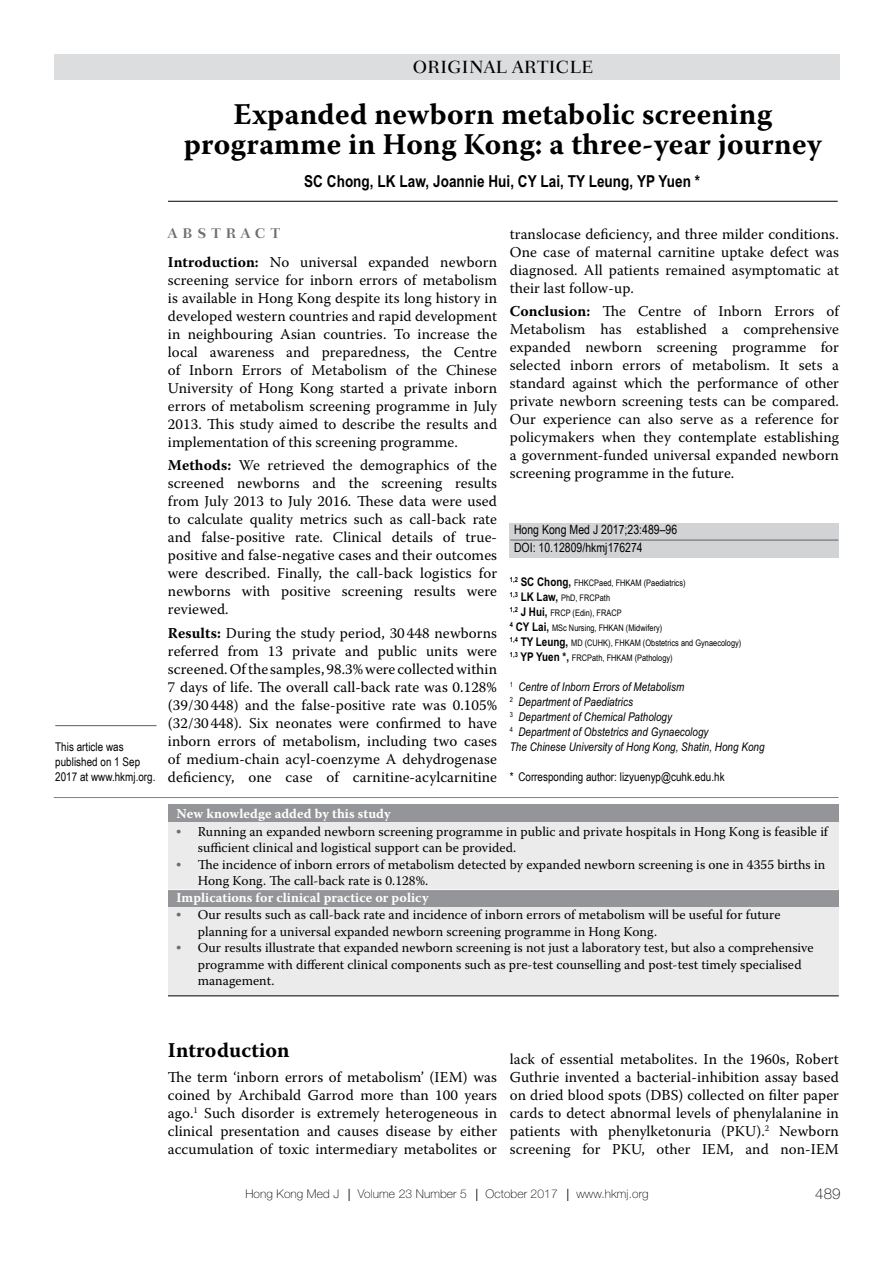
<style>
.page{position:relative;width:893px;height:1263px;background:#fff}
.page>*{position:absolute;margin:0;border:0;box-sizing:border-box;transform-origin:0 0}
.t1{font:700 30px/30px "Warnock Pro";letter-spacing:.005em;color:#000;text-align:center}
.t2{font:700 21px "Warnock Pro";letter-spacing:.005em;color:#000}
.t3{font:500 18px "Fairfield LH";color:#000}
.t4{font:700 16.5px "Arial Narrow";letter-spacing:.005em;color:#000}
.t5{font:15px/18px "Warnock Pro";letter-spacing:.005em;color:#000;text-align:justify}
.t6{font:100 15px "Helvetica Neue";color:#000}
.t7{font:700 14.25px "Fairfield LH";letter-spacing:.35em;color:#6d6e71}
.t8{font:13.5px/16.5px "Warnock Pro";letter-spacing:.005em;color:#000}
.t9{font:700 13.5px "Warnock Pro";letter-spacing:.005em;color:#fff}
.t10{font:12.75px/18px "Arial Narrow";letter-spacing:.005em;color:#000}
.t11{font:italic 12px/15px "Arial Narrow";letter-spacing:.005em;color:#000}
.t12{font:12px/15px "Arial Narrow";letter-spacing:.005em;color:#000}
.t13{font:100 12px "Helvetica Neue";letter-spacing:.01em;color:#000}
.t14{font:9px/15px "Arial Narrow";letter-spacing:.005em;color:#000}
.s1{font-weight:700}
.s2{font-weight:700;font-size:12px}
.s3{font-family:"Times";color:#6d6e71}
</style>
<div class="page">
<div style="left:510px;top:523px;width:329px;height:34px;background:#d1d3d4"></div>
<hr style="left:168px;top:201px;width:670px;height:1px;background:#000">
<hr style="left:54px;top:797px;width:784px;height:1px;background:#808285">
<div style="left:168px;top:805px;width:671px;height:191px;background:#ebebec"></div>
<div style="left:168px;top:805px;width:671px;height:17px;background:#939598"></div>
<div style="left:168px;top:890px;width:671px;height:17px;background:#939598"></div>
<hr style="left:168px;top:889px;width:671px;height:1px;background:#fff">
<hr style="left:168px;top:995px;width:671px;height:1px;background:#000">
<div style="left:54px;top:54px;width:785px;height:26px;background:#dcddde"></div>
<hr style="left:510px;top:539px;width:328px;height:2px;background:#6d6e71">
<hr style="left:55px;top:725px;width:101px;height:1px;background:#6d6e71">
<p class="t3" style="left:413px;top:57px;width:18px">ORIGINAL</p>
<p class="t3" style="left:512px;top:57px;width:15px">ARTICLE</p>
<h1 class="t1" style="left:184px;top:99px;width:639px">Expanded newborn metabolic screening programme in Hong Kong: a three-year journey</h1>
<p class="t4" style="left:304px;top:172px;width:397px">SC Chong, LK Law, Joannie Hui, CY Lai, TY Leung, YP Yuen *</p>
<p class="t12" style="left:55px;top:739px;width:102px">This article was published on 1 Sep<br>2017 at www.hkmj.org.</p>
<p class="t7" style="left:168px;top:225px;width:113px">ABSTRACT</p>
<p class="t5" style="left:168px;top:252px;width:331px"><span class="s1">Introduction:</span> No universal expanded newborn screening service for inborn errors of metabolism is available in Hong Kong despite its long history in developed western countries and rapid development in neighbouring Asian countries. To increase the local awareness and preparedness, the Centre of Inborn Errors of Metabolism of the Chinese University of Hong Kong started a private inborn errors of metabolism screening programme in July 2013. This study aimed to describe the results and implementation of this screening programme.</p>
<p class="t5" style="left:168px;top:456px;width:331px"><span class="s1">Methods:</span> We retrieved the demographics of the screened newborns and the screening results from July 2013 to July 2016. These data were used to calculate quality metrics such as call-back rate and false-positive rate. Clinical details of true&shy;positive and false-negative cases and their outcomes were described. Finally, the call-back logistics for newborns with positive screening results were reviewed.</p>
<p class="t5" style="left:168px;top:623px;width:331px"><span class="s1">Results:</span> During the study period, 30 448 newborns referred from 13 private and public units were screened. Of the samples, 98.3% were collected within 7 days of life. The overall call-back rate was 0.128% (39/30 448) and the false-positive rate was 0.105% (32/30 448). Six neonates were confirmed to have inborn errors of metabolism, including two cases of medium-chain acyl-coenzyme A dehydrogenase deficiency, one case of carnitine-acylcarnitine</p>
<p class="t5" style="left:510px;top:224px;width:331px">translocase deficiency, and three milder conditions.<br>One case of maternal carnitine uptake defect was diagnosed. All patients remained asymptomatic at their last follow-up.</p>
<p class="t5" style="left:510px;top:302px;width:331px"><span class="s1">Conclusion:</span> The Centre of Inborn Errors of Metabolism has established a comprehensive expanded newborn screening programme for selected inborn errors of metabolism. It sets a standard against which the performance of other private newborn screening tests can be compared.<br>Our experience can also serve as a reference for policymakers when they contemplate establishing a government-funded universal expanded newborn screening programme in the future.</p>
<p class="t10" style="left:514px;top:520px;width:165px">Hong Kong Med J 2017;23:489–96<br>DOI: 10.12809/hkmj176274</p>
<p class="t14" style="left:510px;top:575px;width:233px"><sup>1,2</sup> <span class="s2">SC Chong,</span> FHKCPaed, FHKAM (Paediatrics)<br><sup>1,3</sup> <span class="s2">LK Law,</span> PhD, FRCPath<br><sup>1,2</sup> <span class="s2">J Hui,</span> FRCP (Edin), FRACP<br><sup>4</sup> <span class="s2">CY Lai,</span> MSc Nursing, FHKAN (Midwifery)<br><sup>1,4</sup> <span class="s2">TY Leung,</span> MD (CUHK), FHKAM (Obstetrics and Gynaecology)<br><sup>1,3</sup> <span class="s2">YP Yuen *,</span> FRCPath, FHKAM (Pathology)</p>
<p class="t11" style="left:510px;top:679px;width:256px"><sup>1</sup> Centre of Inborn Errors of Metabolism<br><sup>2</sup> Department of Paediatrics<br><sup>3</sup> Department of Chemical Pathology<br><sup>4</sup> Department of Obstetrics and Gynaecology<br>The Chinese University of Hong Kong, Shatin, Hong Kong</p>
<p class="t12" style="left:510px;top:769px;width:216px">* Corresponding author: lizyuenyp@cuhk.edu.hk</p>
<p class="t9" style="left:176px;top:805px;width:216px">New knowledge added by this study</p>
<p class="t8" style="left:198px;top:823px;width:632px;text-indent:-21px"><span class="s3">•</span> Running an expanded newborn screening programme in public and private hospitals in Hong Kong is feasible if sufficient clinical and logistical support can be provided.</p>
<p class="t8" style="left:198px;top:856px;width:629px;text-indent:-21px"><span class="s3">•</span> The incidence of inborn errors of metabolism detected by expanded newborn screening is one in 4355 births in<br>Hong Kong. The call-back rate is 0.128%.</p>
<p class="t9" style="left:176px;top:889px;width:254px">Implications for clinical practice or policy</p>
<p class="t8" style="left:198px;top:906px;width:584px;text-indent:-21px"><span class="s3">•</span> Our results such as call-back rate and incidence of inborn errors of metabolism will be useful for future planning for a universal expanded newborn screening programme in Hong Kong.</p>
<p class="t8" style="left:198px;top:939px;width:617px;text-indent:-21px"><span class="s3">•</span> Our results illustrate that expanded newborn screening is not just a laboratory test, but also a comprehensive programme with different clinical components such as pre-test counselling and post-test timely specialised management.</p>
<h2 class="t2" style="left:168px;top:1038px;width:123px">Introduction</h2>
<p class="t5" style="left:168px;top:1067px;width:331px">The term ‘inborn errors of metabolism’ (IEM) was coined by Archibald Garrod more than 100 years ago.<sup>1</sup> Such disorder is extremely heterogeneous in clinical presentation and causes disease by either accumulation of toxic intermediary metabolites or</p>
<p class="t5" style="left:510px;top:1049px;width:331px">lack of essential metabolites. In the 1960s, Robert Guthrie invented a bacterial-inhibition assay based on dried blood spots (DBS) collected on filter paper cards to detect abnormal levels of phenylalanine in patients with phenylketonuria (PKU).<sup>2</sup> Newborn screening for PKU, other IEM, and non-IEM</p>
<p class="t13" style="left:245px;top:1187px;width:405px">Hong Kong Med J ⎥ Volume 23 Number 5 ⎥ October 2017 ⎥ www.hkmj.org</p>
<p class="t6" style="left:815px;top:1186px;width:27px">489</p>
</div>
